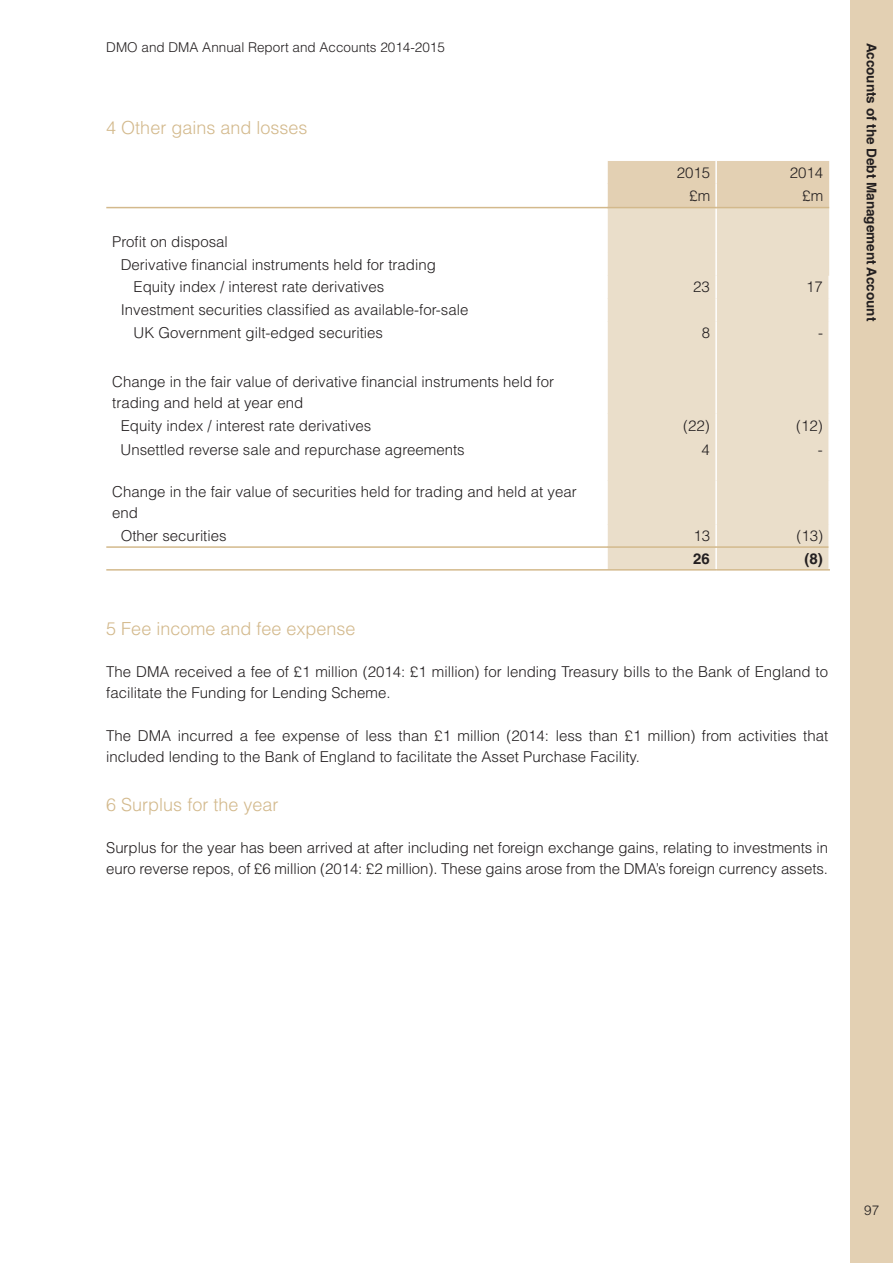
<style>
.page{position:relative;width:893px;height:1263px;background:#fff}
.page>*{position:absolute;margin:0;border:0;box-sizing:border-box;transform-origin:0 0}
.t1{font:300 18px "Helvetica LT Std";color:#d3b98c}
.t2{font:300 15px/21px "Helvetica LT Std";color:#231f20}
.t3{font:700 15px "Helvetica LT Std";color:#231f20}
.t4{font:300 13.5px "Helvetica LT Std";color:#231f20}
.t5{font:700 13.5px "Helvetica LT Std";color:#231f20}
</style>
<div class="page">
<div style="left:850px;top:0;width:43px;height:1263px;background:#e3d0b3"></div>
<div style="left:608px;top:161px;width:221px;height:46px;background:#e3d0b3"></div>
<div style="left:608px;top:208px;width:221px;height:361px;background:#eadeca"></div>
<hr style="left:715px;top:161px;width:2px;height:23px;background:#fff">
<hr style="left:715px;top:184px;width:2px;height:23px;background:#fff">
<hr style="left:715px;top:208px;width:2px;height:45px;background:#fff">
<hr style="left:715px;top:253px;width:2px;height:23px;background:#fff">
<hr style="left:715px;top:276px;width:2px;height:22px;background:#fff">
<hr style="left:828px;top:276px;width:2px;height:22px;background:#fff">
<hr style="left:715px;top:298px;width:2px;height:23px;background:#fff">
<hr style="left:828px;top:298px;width:2px;height:23px;background:#fff">
<hr style="left:715px;top:321px;width:2px;height:49px;background:#fff">
<hr style="left:828px;top:321px;width:2px;height:49px;background:#fff">
<hr style="left:715px;top:370px;width:2px;height:44px;background:#fff">
<hr style="left:828px;top:370px;width:2px;height:44px;background:#fff">
<hr style="left:715px;top:414px;width:2px;height:24px;background:#fff">
<hr style="left:828px;top:414px;width:2px;height:24px;background:#fff">
<hr style="left:715px;top:438px;width:2px;height:42px;background:#fff">
<hr style="left:828px;top:438px;width:2px;height:42px;background:#fff">
<hr style="left:715px;top:480px;width:2px;height:44px;background:#fff">
<hr style="left:828px;top:480px;width:2px;height:44px;background:#fff">
<hr style="left:715px;top:524px;width:2px;height:22px;background:#fff">
<hr style="left:828px;top:524px;width:2px;height:23px;background:#fff">
<hr style="left:715px;top:548px;width:2px;height:21px;background:#fff">
<hr style="left:828px;top:547px;width:2px;height:22px;background:#fff">
<hr style="left:607px;top:207px;width:109px;height:1px;background:#d3b98c">
<hr style="left:716px;top:207px;width:113px;height:1px;background:#d3b98c">
<hr style="left:106px;top:207px;width:501px;height:1px;background:#d3b98c">
<hr style="left:106px;top:546px;width:501px;height:2px;background:#d3b98c">
<hr style="left:607px;top:546px;width:109px;height:2px;background:#d3b98c">
<hr style="left:716px;top:546px;width:112px;height:2px;background:#d3b98c">
<hr style="left:106px;top:569px;width:501px;height:2px;background:#d3b98c">
<hr style="left:607px;top:569px;width:109px;height:2px;background:#d3b98c">
<hr style="left:716px;top:569px;width:114px;height:2px;background:#d3b98c">
<p class="t4" style="left:106px;top:39px;width:340px">DMO and DMA Annual Report and Accounts 2014-2015</p>
<h4 class="t1" style="left:106px;top:116px;width:203px">4 Other gains and losses</h4>
<p class="t2" style="left:677px;top:161px;width:35px;line-height:22.8px;text-align:right">2015 £m</p>
<p class="t2" style="left:790px;top:161px;width:35px;line-height:22.8px;text-align:right">2014 £m</p>
<p class="t2" style="left:112px;top:231px;width:117px">Profit on disposal</p>
<p class="t2" style="left:121px;top:254px;width:317px">Derivative financial instruments held for trading</p>
<p class="t2" style="left:134px;top:276px;width:252px">Equity index / interest rate derivatives</p>
<p class="t2" style="left:693px;top:276px;width:18px">23</p>
<p class="t2" style="left:806px;top:276px;width:18px">17</p>
<p class="t2" style="left:121px;top:299px;width:349px">Investment securities classified as available-for-sale</p>
<p class="t2" style="left:134px;top:322px;width:251px">UK Government gilt-edged securities</p>
<p class="t2" style="left:702px;top:322px;width:10px">8</p>
<p class="t2" style="left:818px;top:322px;width:6px">-</p>
<p class="t2" style="left:112px;top:371px;width:443px">Change in the fair value of derivative financial instruments held for trading and held at year end</p>
<p class="t2" style="left:121px;top:414px;width:252px">Equity index / interest rate derivatives</p>
<p class="t2" style="left:683px;top:414px;width:28px">(22)</p>
<p class="t2" style="left:796px;top:414px;width:28px">(12)</p>
<p class="t2" style="left:121px;top:439px;width:346px">Unsettled reverse sale and repurchase agreements</p>
<p class="t2" style="left:701px;top:439px;width:10px">4</p>
<p class="t2" style="left:818px;top:439px;width:6px">-</p>
<p class="t2" style="left:112px;top:481px;width:466px">Change in the fair value of securities held for trading and held at year end</p>
<p class="t2" style="left:121px;top:525px;width:107px">Other securities</p>
<p class="t2" style="left:693px;top:525px;width:18px">13</p>
<p class="t2" style="left:796px;top:525px;width:28px">(13)</p>
<p class="t3" style="left:693px;top:549px;width:18px">26</p>
<p class="t3" style="left:804px;top:549px;width:20px">(8)</p>
<h4 class="t1" style="left:106px;top:617px;width:251px">5 Fee income and fee expense</h4>
<p class="t2" style="left:106px;top:661px;width:723px">The DMA received a fee of £1 million (2014: £1 million) for lending Treasury bills to the Bank of England to facilitate the Funding for Lending Scheme.</p>
<p class="t2" style="left:106px;top:725px;width:723px">The DMA incurred a fee expense of less than £1 million (2014: less than £1 million) from activities that included lending to the Bank of England to facilitate the Asset Purchase Facility.</p>
<h4 class="t1" style="left:106px;top:793px;width:174px">6 Surplus for the year</h4>
<p class="t2" style="left:106px;top:837px;width:723px">Surplus for the year has been arrived at after including net foreign exchange gains, relating to investments in euro reverse repos, of £6 million (2014: £2 million). These gains arose from the DMA’s foreign currency assets.</p>
<p class="t5" style="left:880px;top:43px;width:280px;rotate:90deg">Accounts of the Debt Management Account</p>
<p class="t4" style="left:864px;top:1201px;width:17px">97</p>
</div>
